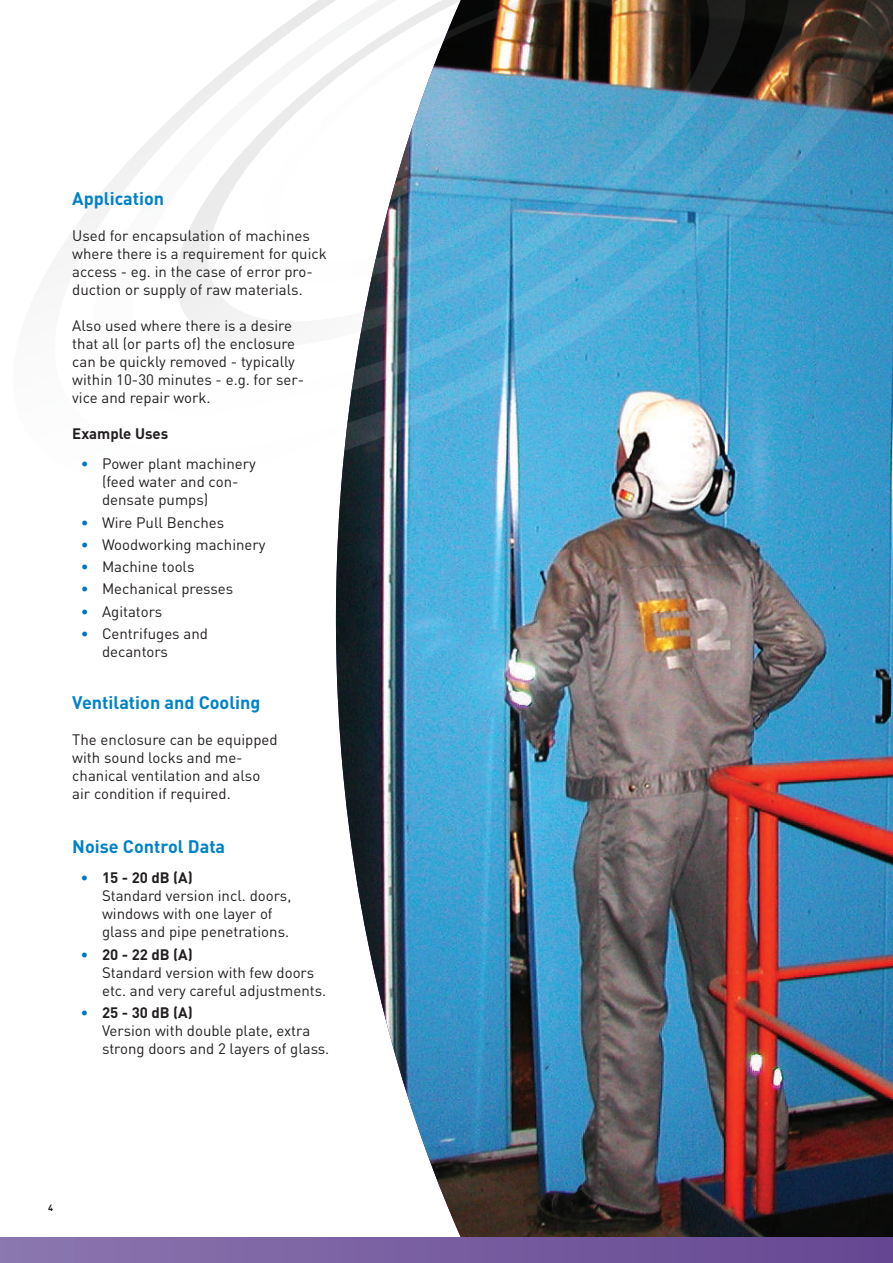
<style>
.page{position:relative;width:893px;height:1263px;background:#fff}
.page>*{position:absolute;margin:0;border:0;box-sizing:border-box;transform-origin:0 0}
.t1{font:700 18px "DIN Pro";color:#0082c8}
.t2{font:15px/18px "DIN Pro";color:#231f20}
.t3{font:700 15px "DIN Pro";color:#231f20}
.t4{font:700 9px "DIN Pro";color:#231f20}
.s1{color:#0077bd}
.s2{font-weight:700;color:#0077bd}
.s3{font-weight:700}
</style>
<div class="page">
<img style="left:336px;top:486px;width:557px;height:751px">
<img style="left:341px;top:0;width:552px;height:486px">
<svg style="left:59px;top:0;width:811px;height:417px"></svg>
<svg style="left:146px;top:0;width:629px;height:347px"></svg>
<img style="left:233px;top:0;width:453px;height:282px">
<div style="left:0;top:1237px;width:893px;height:26px;background:linear-gradient(to right,#8b76af,#654692)"></div>
<p class="t1" style="left:72px;top:186px;width:93px">Application</p>
<p class="t2" style="left:72px;top:225px;width:256px">Used for encapsulation of machines where there is a requirement for quick access - eg. in the case of error pro&shy;duction or supply of raw materials.</p>
<p class="t2" style="left:72px;top:315px;width:233px">Also used where there is a desire that all (or parts of) the enclosure can be quickly removed - typically within 10-30 minutes - e.g. for ser&shy;vice and repair work.</p>
<p class="t3" style="left:72px;top:423px;width:97px">Example Uses</p>
<p class="t2" style="left:102px;top:454px;width:155px;text-indent:-21px"><span class="s1">•</span> Power plant machinery (feed water and con&shy;densate pumps)</p>
<p class="t2" style="left:81px;top:512px;width:145px"><span class="s1">•</span> Wire Pull Benches</p>
<p class="t2" style="left:81px;top:535px;width:186px"><span class="s1">•</span> Woodworking machinery</p>
<p class="t2" style="left:81px;top:557px;width:115px"><span class="s1">•</span> Machine tools</p>
<p class="t2" style="left:81px;top:579px;width:154px"><span class="s1">•</span> Mechanical presses</p>
<p class="t2" style="left:81px;top:601px;width:83px"><span class="s1">•</span> Agitators</p>
<p class="t2" style="left:102px;top:624px;width:107px;text-indent:-21px"><span class="s1">•</span> Centrifuges and decantors</p>
<p class="t1" style="left:72px;top:690px;width:190px">Ventilation and Cooling</p>
<p class="t2" style="left:72px;top:729px;width:207px">The enclosure can be equipped with sound locks and me&shy;chanical ventilation and also air condition if required.</p>
<p class="t1" style="left:72px;top:834px;width:154px">Noise Control Data</p>
<p class="t2" style="left:102px;top:868px;width:191px;text-indent:-21px"><span class="s2">•</span> <span class="s3">15 - 20 dB (A)<br></span>Standard version incl. doors, windows with one layer of glass and pipe penetrations.</p>
<p class="t2" style="left:102px;top:944px;width:226px;text-indent:-21px"><span class="s2">•</span> <span class="s3">20 - 22 dB (A)<br></span>Standard version with few doors etc. and very careful adjustments.</p>
<p class="t2" style="left:102px;top:1003px;width:229px;text-indent:-21px"><span class="s2">•</span> <span class="s3">25 - 30 dB (A)<br></span>Version with double plate, extra strong doors and 2 layers of glass.</p>
<p class="t4" style="left:48px;top:1202px;width:6px">4</p>
</div>
